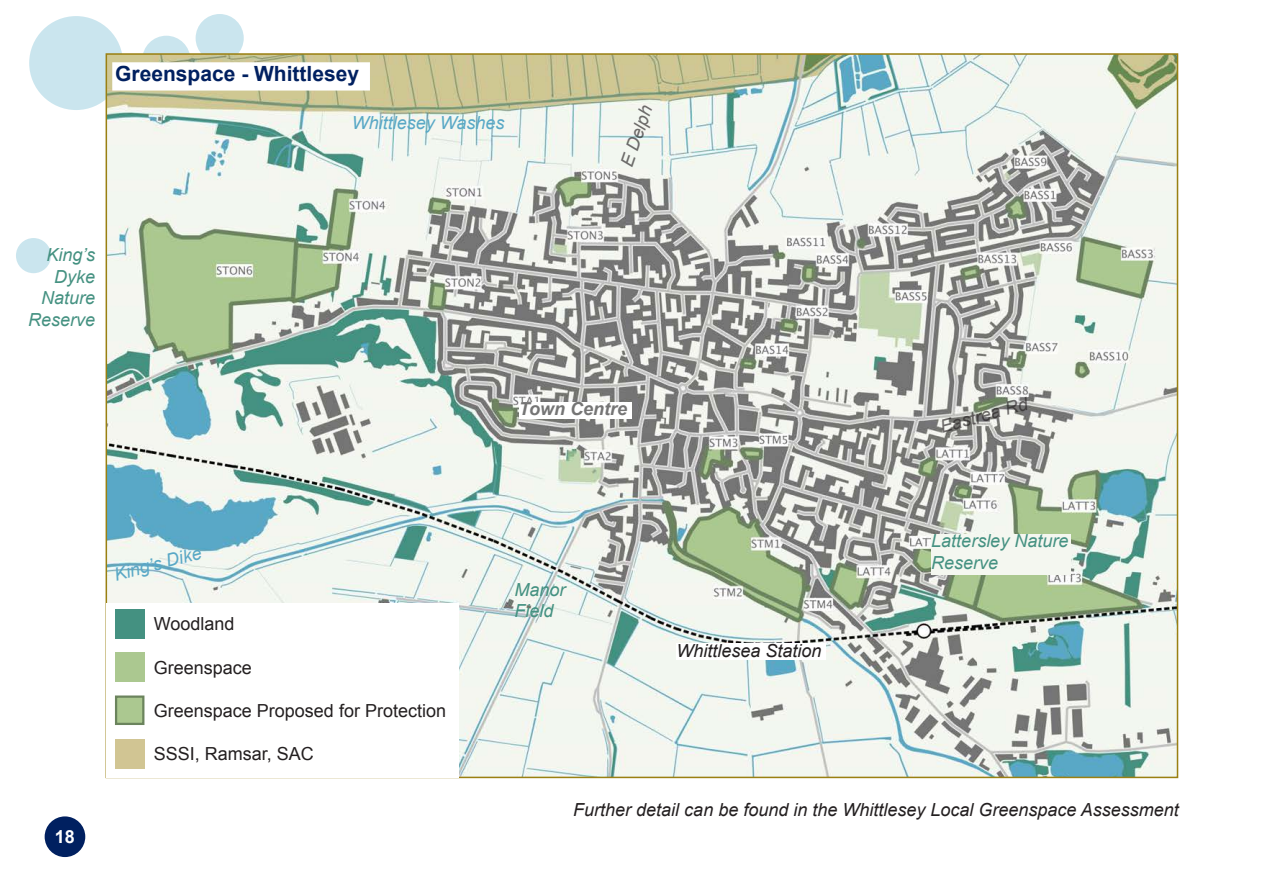
<style>
.page{position:relative;width:1263px;height:893px;background:#fff}
.page>*{position:absolute;margin:0;border:0;box-sizing:border-box;transform-origin:0 0}
.Whittlesey_Sub_Headi{font:700 21px "Arial";color:#002060}
.Body{font:italic 18px "Arial";color:#231f20}
.Body-2{font:18px "Arial";color:#231f20}
.Body-3{font:italic 18px/21.6px "Arial";color:#449181;text-align:right}
.Body-4{font:italic 18px "Arial";color:#59a8c6}
.Body-5{font:italic 700 18px "Arial";color:#757575}
.t1{font:700 18px "Arial";color:#fff}
</style>
<div class="page">
<div style="left:29px;top:16px;width:94px;height:94px;background:#cae5ee;border-radius:50%"></div>
<svg style="left:142px;top:36px;width:48px;height:48px"></svg>
<svg style="left:196px;top:14px;width:48px;height:48px;background:#c8e1e4"></svg>
<div style="left:16px;top:238px;width:35px;height:35px;background:#cae5ee;border-radius:50%"></div>
<div style="left:45px;top:816px;width:40px;height:41px;background:#002060;border-radius:50%"></div>
<img style="left:109px;top:56px;width:1066px;height:719px">
<div style="left:114px;top:64px;width:254px;height:25px;background:#fff"></div>
<div style="left:112px;top:62px;width:258px;height:29px;border:3px solid #fff"></div>
<div style="left:106px;top:603px;width:353px;height:174px;background:#fff"></div>
<div style="left:115px;top:609px;width:29px;height:29px;background:#449181"></div>
<div style="left:115px;top:652px;width:29px;height:30px;background:#abc890"></div>
<div style="left:115px;top:695px;width:29px;height:30px;background:#abc890;border:2px solid #6b845d"></div>
<div style="left:115px;top:739px;width:29px;height:29px;background:#d1c593"></div>
<div style="left:519px;top:402px;width:112px;height:16px;background:#fff"></div>
<div style="left:676px;top:643px;width:150px;height:17px;background:#fff"></div>
<div style="left:931px;top:534px;width:140px;height:41px;background:#f4f7f0"></div>
<p class="Whittlesey_Sub_Headi" style="left:115px;top:59px;width:245px">Greenspace - Whittlesey</p>
<p class="Body-4" style="left:352px;top:111px;width:154px">Whittlesey Washes</p>
<p class="Body" style="left:615px;top:162px;width:66px;rotate:-71deg">E Delph</p>
<p class="Body-3" style="left:46px;top:244px;width:50px">King’s</p>
<p class="Body-3" style="left:54px;top:266px;width:43px">Dyke</p>
<p class="Body-3" style="left:28px;top:287px;width:69px">Nature<br>Reserve</p>
<p class="Body-5" style="left:519px;top:397px;width:110px">Town Centre</p>
<p class="Body" style="left:937px;top:415px;width:92px;rotate:-15deg">Eastrea Rd</p>
<p class="t1" style="left:55px;top:825px;width:22px">18</p>
<p class="Body-4" style="left:111px;top:564px;width:91px;rotate:-15deg">King’s Dike</p>
<p class="Body-2" style="left:154px;top:612px;width:82px">Woodland</p>
<p class="Body-2" style="left:154px;top:655px;width:100px">Greenspace</p>
<p class="Body-2" style="left:154px;top:699px;width:294px">Greenspace Proposed for Protection</p>
<p class="Body-2" style="left:154px;top:742px;width:162px">SSSI, Ramsar, SAC</p>
<p class="Body-3" style="left:514px;top:579px;width:53px">Manor</p>
<p class="Body-3" style="left:514px;top:600px;width:41px">Field</p>
<p class="Body" style="left:676px;top:639px;width:147px">Whittlesea Station</p>
<p class="Body-3" style="left:931px;top:530px;width:139px;text-align:left">Lattersley Nature<br>Reserve</p>
<p class="Body" style="left:573px;top:798px;width:607px">Further detail can be found in the Whittlesey Local Greenspace Assessment</p>
</div>
